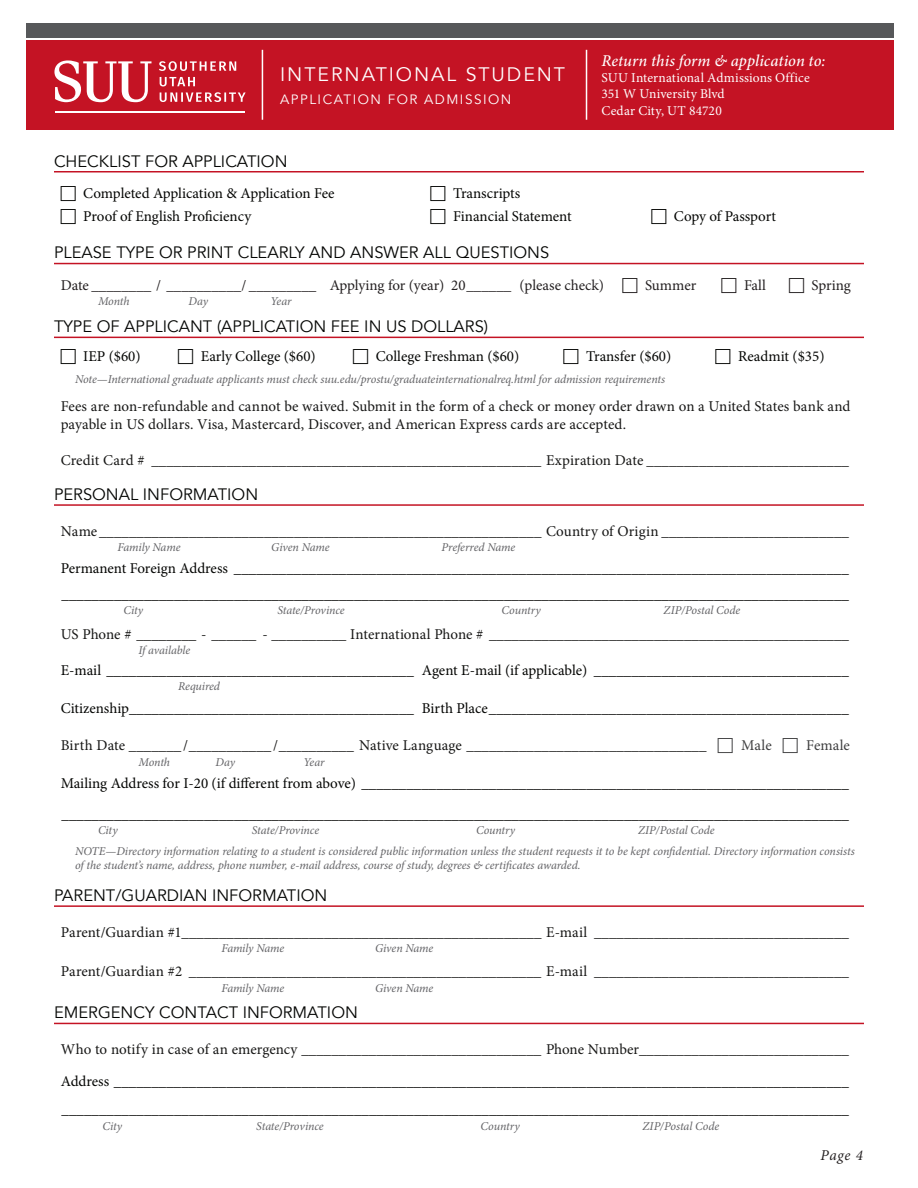
<style>
.page{position:relative;width:918px;height:1188px;background:#fff}
.page>*{position:absolute;margin:0;border:0;box-sizing:border-box;transform-origin:0 0}
.t1{font:19.5px "Avenir";letter-spacing:.1em;color:#fff}
.Body_Heading_Underli{font:16.5px "Avenir";color:#040503}
.t2{font:italic 500 16.5px "Minion Pro";color:#fff}
._1_Tab_whole{font:15px "Minion Pro";letter-spacing:-.005em;color:#040503}
._2Tab__Long_Short{font:15px "Minion Pro";letter-spacing:.005em;color:#171716}
._2_Tab_even{font:15px "Minion Pro";color:#040503}
.Paragraph_Style_Main{font:15px/18px "Minion Pro";letter-spacing:.005em;color:#171716}
.Checkbox_Tab{font:15px "Minion Pro";color:#040503}
.Phone_x2{font:15px "Minion Pro";letter-spacing:-.005em;color:#171716}
.Random_Tabs{font:15px "Minion Pro";letter-spacing:-.005em;color:#231f20}
.Date_long{font:15px "Minion Pro";letter-spacing:.005em;color:#171716}
.Name_Gender{font:15px "Minion Pro";color:#3e3e3f}
.t3{font:italic 15px "Minion Pro";color:#231f20}
.t4{font:13.5px/16.2px "Minion Pro";letter-spacing:.005em;color:#fff}
.t5{font:13.5px "Avenir";letter-spacing:.11em;color:#fff}
.Subtext_for_Tabs{font:italic 12px/14.4px "Minion Pro";letter-spacing:-.01em;color:#636366}
</style>
<div class="page">
<div style="left:26px;top:40px;width:868px;height:90px;background:#c41324"></div>
<hr style="left:262px;top:50px;width:1px;height:70px;background:#fff">
<hr style="left:586px;top:50px;width:1px;height:70px;background:#fff">
<div style="left:26px;top:23px;width:868px;height:15px;background:#57585a"></div>
<hr style="left:55px;top:111px;width:190px;height:1px;background:#fff">
<svg style="left:54px;top:60px;width:98px;height:42px"></svg>
<svg style="left:160px;top:92px;width:86px;height:10px"></svg>
<svg style="left:160px;top:77px;width:35px;height:9px"></svg>
<svg style="left:159px;top:61px;width:77px;height:10px"></svg>
<hr style="left:54px;top:171px;width:810px;height:1px;background:#c41324">
<hr style="left:54px;top:263px;width:810px;height:1px;background:#c41324">
<hr style="left:54px;top:337px;width:810px;height:1px;background:#c41324">
<hr style="left:54px;top:504px;width:810px;height:2px;background:#c41324">
<hr style="left:54px;top:905px;width:810px;height:2px;background:#c41324">
<hr style="left:54px;top:1023px;width:810px;height:1px;background:#c41324">
<h1 class="t1" style="left:280px;top:63px;width:286px">INTERNATIONAL STUDENT</h1>
<p class="t5" style="left:280px;top:91px;width:233px">APPLICATION FOR ADMISSION</p>
<p class="t2" style="left:601px;top:49px;width:225px">Return this form &amp; application to:</p>
<p class="t4" style="left:601px;top:70px;width:210px">SUU International Admissions Office<br>351 W University Blvd<br>Cedar City, UT 84720</p>
<p class="Body_Heading_Underli" style="left:54px;top:151px;width:235px">CHECKLIST FOR APPLICATION</p>
<p class="Checkbox_Tab" style="left:83px;top:183px;width:253px">Completed Application &amp; Application Fee</p>
<p class="Checkbox_Tab" style="left:453px;top:183px;width:69px">Transcripts</p>
<p class="Checkbox_Tab" style="left:83px;top:206px;width:169px">Proof of English Proficiency</p>
<p class="Checkbox_Tab" style="left:453px;top:206px;width:120px">Financial Statement</p>
<p class="Checkbox_Tab" style="left:674px;top:206px;width:104px">Copy of Passport</p>
<p class="Body_Heading_Underli" style="left:54px;top:243px;width:497px">PLEASE TYPE OR PRINT CLEARLY AND ANSWER ALL QUESTIONS</p>
<p class="Random_Tabs" style="left:61px;top:275px;width:545px">Date ________ / __________/ _________ Applying for (year) 20______ (please check)</p>
<p class="Random_Tabs" style="left:645px;top:275px;width:53px">Summer</p>
<p class="Random_Tabs" style="left:744px;top:275px;width:23px">Fall</p>
<p class="Random_Tabs" style="left:812px;top:275px;width:41px">Spring</p>
<p class="Body_Heading_Underli" style="left:54px;top:317px;width:436px">TYPE OF APPLICANT (APPLICATION FEE IN US DOLLARS)</p>
<p class="Checkbox_Tab" style="left:83px;top:346px;width:59px">IEP ($60)</p>
<p class="Checkbox_Tab" style="left:201px;top:346px;width:117px">Early College ($60)</p>
<p class="Checkbox_Tab" style="left:376px;top:346px;width:145px">College Freshman ($60)</p>
<p class="Checkbox_Tab" style="left:586px;top:346px;width:87px">Transfer ($60)</p>
<p class="Checkbox_Tab" style="left:738px;top:346px;width:88px">Readmit ($35)</p>
<p class="Subtext_for_Tabs" style="left:75px;top:371px;width:592px">Note—International graduate applicants must check suu.edu/prostu/graduateinternationalreq.html for admission requirements</p>
<p class="Paragraph_Style_Main" style="left:61px;top:397px;width:791px">Fees are non-refundable and cannot be waived. Submit in the form of a check or money order drawn on a United States bank and payable in US dollars. Visa, Mastercard, Discover, and American Express cards are accepted.</p>
<p class="_2Tab__Long_Short" style="left:61px;top:450px;width:790px">Credit Card # ____________________________________________________ Expiration Date ___________________________</p>
<p class="Body_Heading_Underli" style="left:54px;top:484px;width:206px">PERSONAL INFORMATION</p>
<p class="_2Tab__Long_Short" style="left:61px;top:521px;width:790px">Name___________________________________________________________ Country of Origin _________________________</p>
<p class="_1_Tab_whole" style="left:61px;top:558px;width:790px">Permanent Foreign Address __________________________________________________________________________________</p>
<p class="_1_Tab_whole" style="left:62px;top:584px;width:789px">_________________________________________________________________________________________________________</p>
<p class="Phone_x2" style="left:61px;top:624px;width:790px">US Phone # ________ - ______ - __________ International Phone # ________________________________________________</p>
<p class="_2_Tab_even" style="left:61px;top:660px;width:790px">E-mail _________________________________________ Agent E-mail (if applicable) __________________________________</p>
<p class="_2_Tab_even" style="left:61px;top:698px;width:790px">Citizenship______________________________________ Birth Place________________________________________________</p>
<p class="Date_long" style="left:61px;top:735px;width:647px">Birth Date _______/___________/__________ Native Language ________________________________</p>
<p class="_1_Tab_whole" style="left:61px;top:773px;width:790px">Mailing Address for I-20 (if different from above) _________________________________________________________________</p>
<p class="_1_Tab_whole" style="left:62px;top:804px;width:789px">_________________________________________________________________________________________________________</p>
<p class="Subtext_for_Tabs" style="left:75px;top:844px;width:781px">NOTE—Directory information relating to a student is considered public information unless the student requests it to be kept confidential. Directory information consists of the student’s name, address, phone number, e-mail address, course of study, degrees &amp; certificates awarded.</p>
<p class="Body_Heading_Underli" style="left:54px;top:885px;width:275px">PARENT/GUARDIAN INFORMATION</p>
<p class="_2Tab__Long_Short" style="left:61px;top:922px;width:790px">Parent/Guardian #1________________________________________________ E-mail __________________________________</p>
<p class="_2Tab__Long_Short" style="left:61px;top:961px;width:790px">Parent/Guardian #2 _______________________________________________ E-mail __________________________________</p>
<p class="Body_Heading_Underli" style="left:54px;top:1003px;width:305px">EMERGENCY CONTACT INFORMATION</p>
<p class="_2Tab__Long_Short" style="left:61px;top:1039px;width:790px">Who to notify in case of an emergency ________________________________ Phone Number____________________________</p>
<p class="_1_Tab_whole" style="left:61px;top:1071px;width:790px">Address __________________________________________________________________________________________________</p>
<p class="_1_Tab_whole" style="left:62px;top:1099px;width:789px">_________________________________________________________________________________________________________</p>
<p class="Subtext_for_Tabs" style="left:98px;top:294px;width:33px">Month</p>
<p class="Subtext_for_Tabs" style="left:189px;top:294px;width:21px">Day</p>
<p class="Subtext_for_Tabs" style="left:271px;top:294px;width:22px">Year</p>
<p class="Subtext_for_Tabs" style="left:118px;top:540px;width:64px">Family Name</p>
<p class="Subtext_for_Tabs" style="left:271px;top:540px;width:60px">Given Name</p>
<p class="Subtext_for_Tabs" style="left:442px;top:540px;width:75px">Preferred Name</p>
<p class="Subtext_for_Tabs" style="left:124px;top:603px;width:21px">City</p>
<p class="Subtext_for_Tabs" style="left:277px;top:603px;width:69px">State/Province</p>
<p class="Subtext_for_Tabs" style="left:502px;top:603px;width:41px">Country</p>
<p class="Subtext_for_Tabs" style="left:664px;top:603px;width:78px">ZIP/Postal Code</p>
<p class="Subtext_for_Tabs" style="left:139px;top:643px;width:53px">If available</p>
<p class="Subtext_for_Tabs" style="left:178px;top:679px;width:43px">Required</p>
<p class="Name_Gender" style="left:741px;top:735px;width:32px">Male</p>
<p class="Name_Gender" style="left:806px;top:735px;width:45px">Female</p>
<p class="Subtext_for_Tabs" style="left:139px;top:755px;width:33px">Month</p>
<p class="Subtext_for_Tabs" style="left:216px;top:755px;width:21px">Day</p>
<p class="Subtext_for_Tabs" style="left:304px;top:755px;width:22px">Year</p>
<p class="Subtext_for_Tabs" style="left:98px;top:823px;width:21px">City</p>
<p class="Subtext_for_Tabs" style="left:252px;top:823px;width:69px">State/Province</p>
<p class="Subtext_for_Tabs" style="left:476px;top:823px;width:41px">Country</p>
<p class="Subtext_for_Tabs" style="left:638px;top:823px;width:78px">ZIP/Postal Code</p>
<p class="Subtext_for_Tabs" style="left:221px;top:940px;width:64px">Family Name</p>
<p class="Subtext_for_Tabs" style="left:375px;top:940px;width:60px">Given Name</p>
<p class="Subtext_for_Tabs" style="left:221px;top:981px;width:64px">Family Name</p>
<p class="Subtext_for_Tabs" style="left:375px;top:981px;width:60px">Given Name</p>
<p class="Subtext_for_Tabs" style="left:103px;top:1119px;width:21px">City</p>
<p class="Subtext_for_Tabs" style="left:256px;top:1119px;width:69px">State/Province</p>
<p class="Subtext_for_Tabs" style="left:481px;top:1119px;width:41px">Country</p>
<p class="Subtext_for_Tabs" style="left:643px;top:1119px;width:78px">ZIP/Postal Code</p>
<p class="t3" style="left:821px;top:1145px;width:44px">Page 4</p>
</div>
